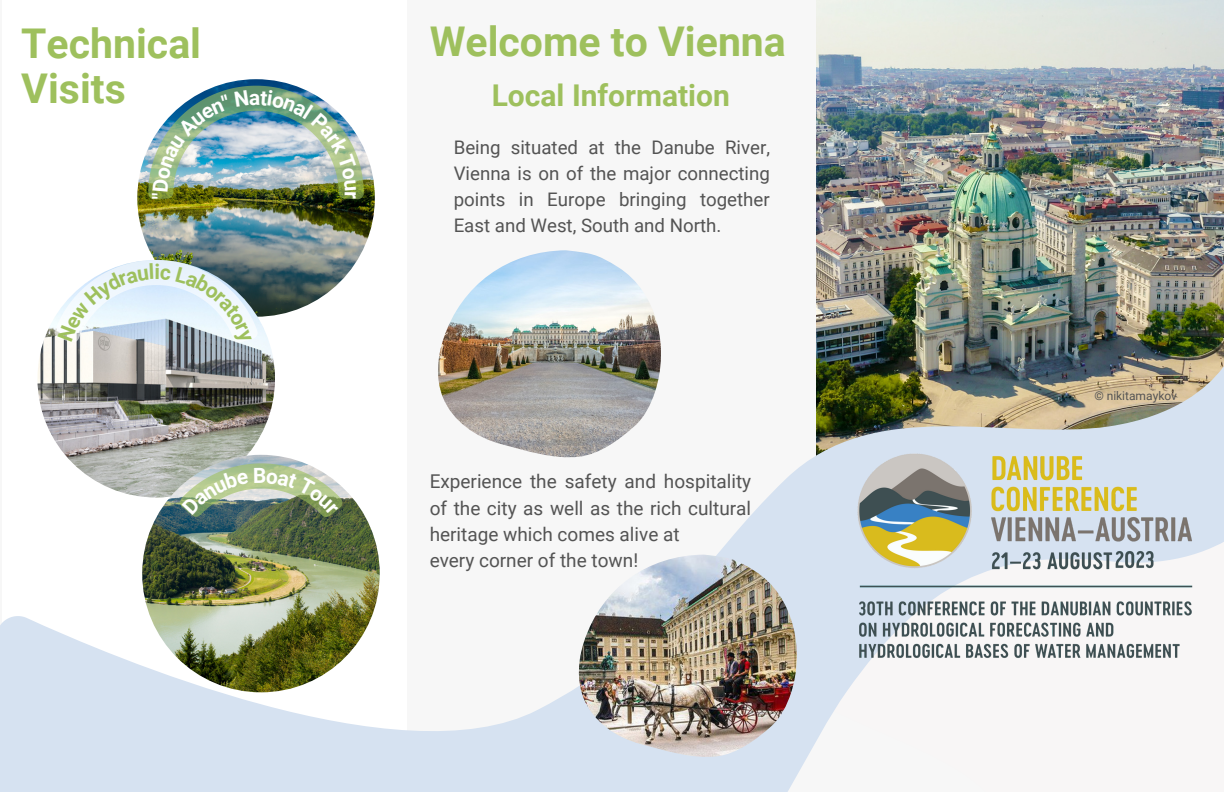
<style>
.page{position:relative;width:1224px;height:792px;background:#f7f7f7}
.page>*{position:absolute;margin:0;border:0;box-sizing:border-box;transform-origin:0 0}
.t1{font:700 41px/45px "Roboto";color:#9ec05d}
.t2{font:700 30px "Roboto";color:#9ec05d}
.t3{font:19px/26.2px "Roboto";color:#545454}
.t4{font:18.7px/25.8px "Roboto";color:#545454;text-align:justify}
.t5{font:12px "Roboto";color:#545454}
</style>
<div class="page">
<div style="left:3px;top:0;width:404px;height:792px;background:#fff"></div>
<img style="left:817px;top:0;width:407px;height:360px">
<img style="left:137px;top:79px;width:238px;height:238px;border-radius:50%">
<img style="left:37px;top:260px;width:238px;height:238px;border-radius:50%">
<img style="left:0;top:360px;width:1224px;height:432px">
<img style="left:834px;top:449px;width:380px;height:213px">
<img style="left:436px;top:250px;width:228px;height:207px">
<img style="left:577px;top:555px;width:223px;height:202px">
<img style="left:148px;top:86px;width:216px;height:113px">
<svg style="left:55px;top:260px;width:203px;height:84px"></svg>
<svg style="left:180px;top:463px;width:162px;height:54px;background:#9daf91"></svg>
<h1 class="t1" style="left:21px;top:22px;width:181px">Technical<br>Visits</h1>
<h1 class="t1" style="left:430px;top:20px;width:358px">Welcome to Vienna</h1>
<h2 class="t2" style="left:492px;top:78px;width:240px">Local Information</h2>
<p class="t4" style="left:454px;top:135px;width:318px">Being situated at the Danube River, Vienna is on of the major connecting points in Europe bringing together East and West, South and North.</p>
<p class="t3" style="left:430px;top:469px;width:323px">Experience the safety and hospitality of the city as well as the rich cultural heritage which comes alive at<br>every corner of the town!</p>
<p class="t5" style="left:1094px;top:389px;width:84px">© nikitamaykov</p>
</div>
